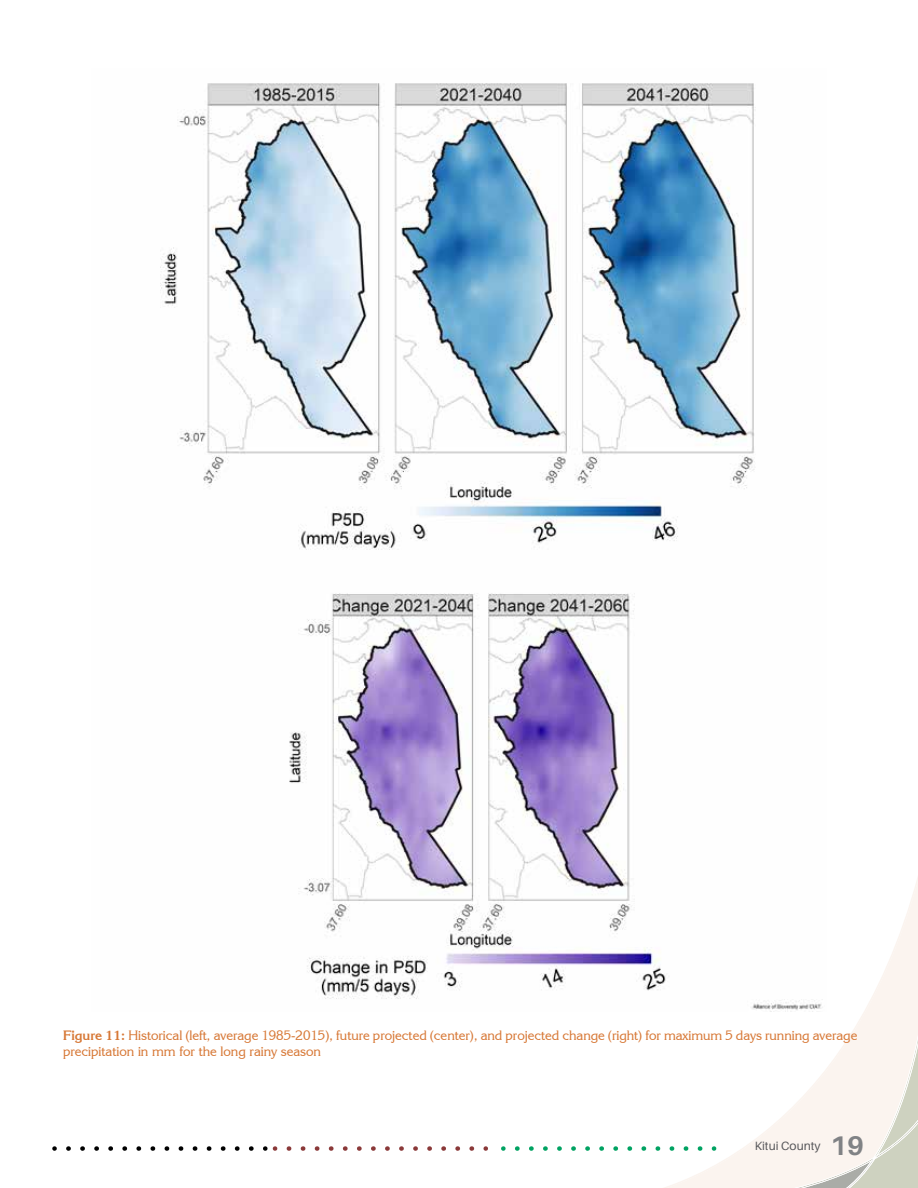
<style>
.page{position:relative;width:918px;height:1188px;background:#fff}
.page>*{position:absolute;margin:0;border:0;box-sizing:border-box;transform-origin:0 0}
.t1{font:700 27px "Aileron";color:#808285}
.t2{font:13.5px/16.5px "Korinna IT Cby BT";color:#d77836}
.t3{font:12px "Aileron";color:#565659}
.s1{font-weight:700}
</style>
<div class="page">
<svg style="left:664px;top:877px;width:254px;height:311px"></svg>
<svg style="left:790px;top:1035px;width:128px;height:153px"></svg>
<svg style="left:68px;top:1146px;width:186px;height:5px"></svg>
<svg style="left:289px;top:1146px;width:186px;height:5px"></svg>
<svg style="left:517px;top:1146px;width:190px;height:5px"></svg>
<img style="left:160px;top:83px;width:667px;height:929px">
<p class="t2" style="left:63px;top:1027px;width:796px"><span class="s1">Figure 11:</span> Historical (left, average 1985-2015), future projected (center), and projected change (right) for maximum 5 days running average precipitation in mm for the long rainy season</p>
<p class="t3" style="left:755px;top:1140px;width:68px">Kitui County</p>
<h1 class="t1" style="left:830px;top:1130px;width:35px">19</h1>
</div>
